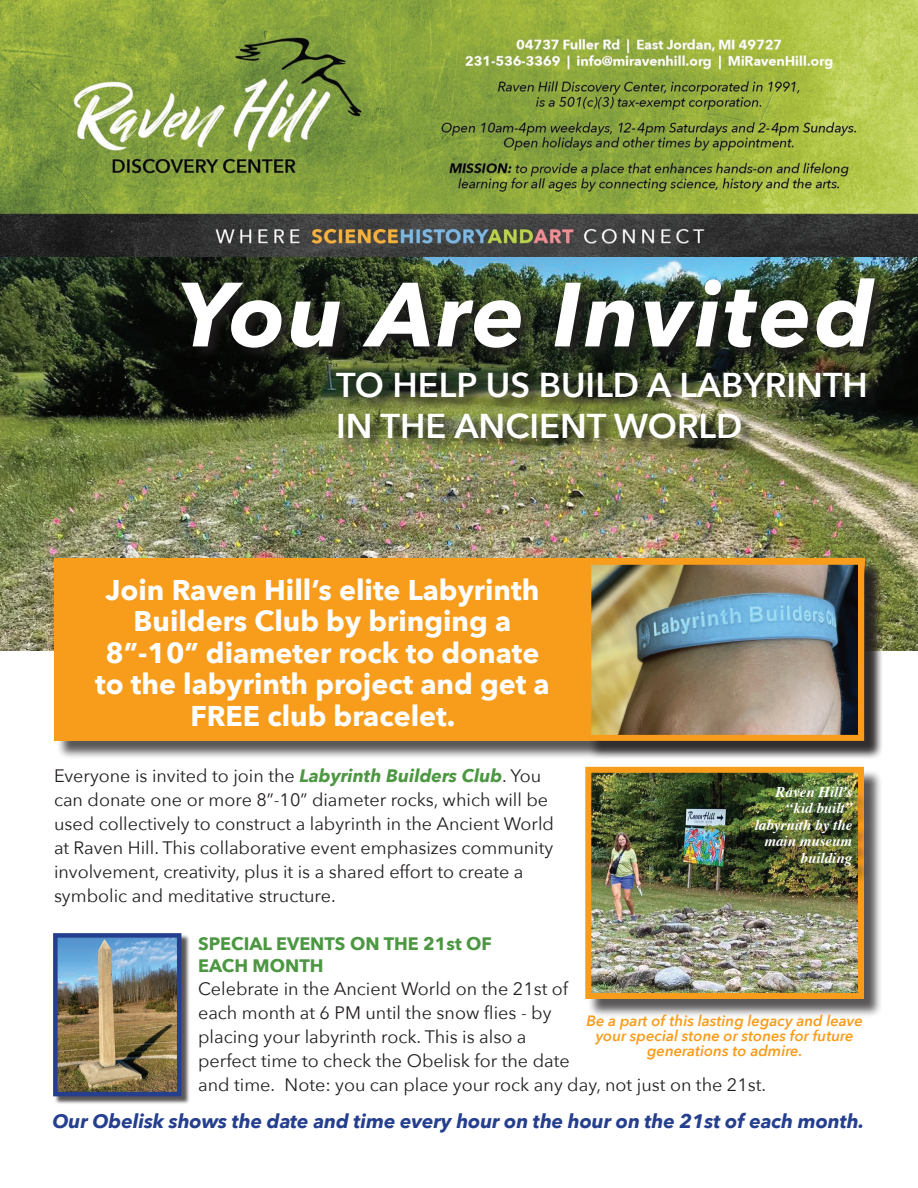
<style>
.page{position:relative;width:918px;height:1188px;background:#fff}
.page>*{position:absolute;margin:0;border:0;box-sizing:border-box;transform-origin:0 0}
.t1{font:italic 700 90px "Avenir Next";letter-spacing:.03em;color:#fff}
.t2{font:600 34.35px/41.2px "Avenir Next";color:#fff}
.t3{font:700 28.5px/31.5px "Avenir Next";color:#fff;text-align:center}
.t4{font:italic 700 19.5px "Avenir Next";letter-spacing:-.005em;color:#253f8e}
.t5{font:18px/24px "Avenir Next";color:#231f20}
.t6{font:700 18px/22.5px "Avenir Next";color:#4c9742}
.t7{font:italic 600 15px/15px "Avenir Next";color:#f89c1c;text-align:center}
.t8{font:italic 700 15px/16.5px "Times";color:#fff;text-align:right}
.s1{font-weight:700;font-style:italic;color:#4c9742}
</style>
<div class="page">
<img style="left:0;top:256px;width:918px;height:394px">
<div style="left:56px;top:561px;width:828px;height:199px;background:#231f20;opacity:.75"></div>
<div style="left:54px;top:559px;width:811px;height:182px;background:#f89c1c"></div>
<div style="left:181px;top:278px;width:708px;height:84px;background:#231f20;opacity:.75"></div>
<div style="left:336px;top:371px;width:544px;height:82px;background:#231f20;opacity:.75"></div>
<div style="left:588px;top:561px;width:294px;height:199px;background:#231f20;opacity:.75"></div>
<img style="left:592px;top:566px;width:265px;height:168px">
<div style="left:585px;top:559px;width:279px;height:182px;border:6px solid #f89c1c"></div>
<div style="left:588px;top:769px;width:294px;height:248px;background:#231f20;opacity:.75"></div>
<img style="left:592px;top:774px;width:265px;height:218px">
<div style="left:585px;top:767px;width:279px;height:232px;border:6px solid #f89c1c"></div>
<div style="left:758px;top:790px;width:113px;height:94px;background:#231f20;opacity:.75"></div>
<div style="left:54px;top:934px;width:136px;height:170px;background:#231f20;opacity:.75"></div>
<img style="left:58px;top:938px;width:118px;height:153px">
<div style="left:53px;top:933px;width:128px;height:163px;border:4px solid #253f8e"></div>
<img style="left:0;top:0;width:918px;height:256px">
<h1 class="t1" style="left:178px;top:237px;width:697px">You Are Invited</h1>
<h2 class="t2" style="left:336px;top:363px;width:533px">TO HELP US BUILD A LABYRINTH<br>IN THE ANCIENT WORLD</h2>
<h3 class="t3" style="left:95px;top:574px;width:456px">Join Raven Hill’s elite Labyrinth<br>Builders Club by bringing a<br>8”-10” diameter rock to donate to the labyrinth project and get a<br>FREE club bracelet.</h3>
<p class="t5" style="left:54px;top:763px;width:502px">Everyone is invited to join the <span class="s1">Labyrinth Builders Club</span>. You can donate one or more 8”-10” diameter rocks, which will be used collectively to construct a labyrinth in the Ancient World at Raven Hill. This collaborative event emphasizes community involvement, creativity, plus it is a shared effort to create a symbolic and meditative structure.</p>
<p class="t8" style="left:755px;top:782px;width:99px">Raven Hill’s “kid built” labyrnith by the main museum building</p>
<p class="t6" style="left:198px;top:932px;width:295px">SPECIAL EVENTS ON THE 21st OF<br>EACH MONTH</p>
<p class="t5" style="left:198px;top:976px;width:570px">Celebrate in the Ancient World on the 21st of<br>each month at 6 PM until the snow flies - by<br>placing your labyrinth rock. This is also a<br>perfect time to check the Obelisk for the date<br>and time. Note: you can place your rock any day, not just on the 21st.</p>
<p class="t7" style="left:586px;top:1013px;width:278px">Be a part of this lasting legacy and leave your special stone or stones for future generations to admire.</p>
<p class="t4" style="left:52px;top:1105px;width:813px">Our Obelisk shows the date and time every hour on the hour on the 21st of each month.</p>
</div>
